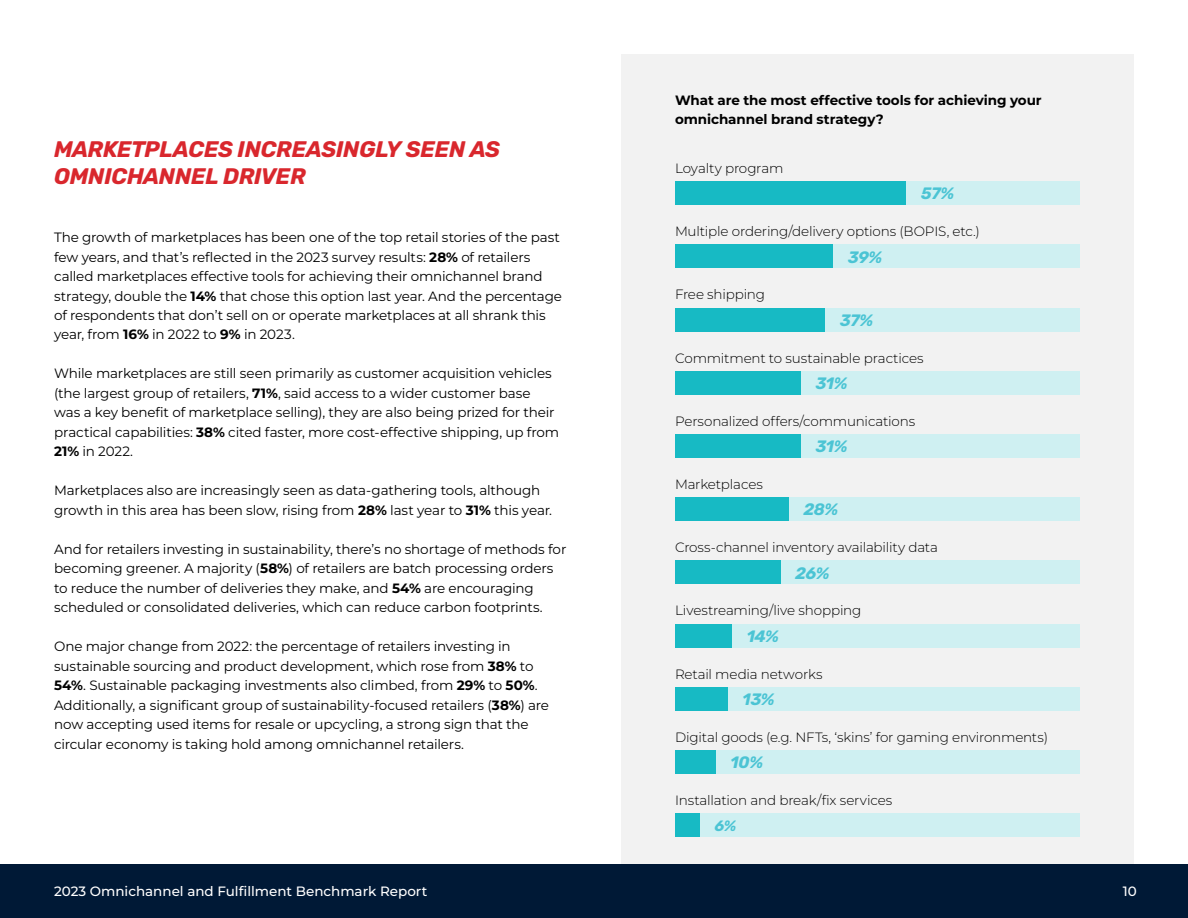
<style>
.page{position:relative;width:1188px;height:918px;background:#fff}
.page>*{position:absolute;margin:0;border:0;box-sizing:border-box;transform-origin:0 0}
.t1{font:italic 700 22.5px/27px "Rubik";letter-spacing:-.01em;color:#d9272d}
.t2{font:italic 700 16.5px "Rubik";letter-spacing:-.03em;color:#4bc4d4}
.t3{font:italic 700 15px "Rubik";color:#4bc4d4}
.t4{font:13.5px/19.5px "Montserrat";letter-spacing:-.01em;color:#000}
.t5{font:300 13.5px "Montserrat";letter-spacing:-.01em;color:#000}
.t6{font:700 13.5px/19.5px "Montserrat";letter-spacing:-.005em;color:#000}
.t7{font:500 13.5px "Montserrat";color:#fff}
.s1{font-weight:700}
</style>
<div class="page">
<div style="left:0;top:864px;width:1188px;height:54px;background:#001936"></div>
<div style="left:621px;top:54px;width:513px;height:810px;background:#f2f2f2"></div>
<div style="left:675px;top:182px;width:405px;height:23px;background:#cff0f2"></div>
<div style="left:675px;top:182px;width:231px;height:23px;background:#17bac4"></div>
<div style="left:675px;top:245px;width:405px;height:23px;background:#cff0f2"></div>
<div style="left:675px;top:245px;width:158px;height:23px;background:#17bac4"></div>
<div style="left:675px;top:308px;width:405px;height:23px;background:#cff0f2"></div>
<div style="left:675px;top:308px;width:150px;height:23px;background:#17bac4"></div>
<div style="left:675px;top:371px;width:405px;height:24px;background:#cff0f2"></div>
<div style="left:675px;top:371px;width:126px;height:24px;background:#17bac4"></div>
<div style="left:675px;top:434px;width:405px;height:24px;background:#cff0f2"></div>
<div style="left:675px;top:434px;width:126px;height:24px;background:#17bac4"></div>
<div style="left:675px;top:498px;width:405px;height:23px;background:#cff0f2"></div>
<div style="left:675px;top:498px;width:113px;height:23px;background:#17bac4"></div>
<div style="left:675px;top:561px;width:405px;height:23px;background:#cff0f2"></div>
<div style="left:675px;top:561px;width:105px;height:23px;background:#17bac4"></div>
<div style="left:675px;top:624px;width:405px;height:23px;background:#cff0f2"></div>
<div style="left:675px;top:624px;width:57px;height:23px;background:#17bac4"></div>
<div style="left:675px;top:687px;width:405px;height:24px;background:#cff0f2"></div>
<div style="left:675px;top:687px;width:53px;height:24px;background:#17bac4"></div>
<div style="left:675px;top:750px;width:405px;height:24px;background:#cff0f2"></div>
<div style="left:675px;top:750px;width:40px;height:24px;background:#17bac4"></div>
<div style="left:675px;top:814px;width:405px;height:23px;background:#cff0f2"></div>
<div style="left:675px;top:814px;width:24px;height:23px;background:#17bac4"></div>
<h1 class="t1" style="left:54px;top:137px;width:448px">MARKETPLACES INCREASINGLY SEEN AS<br>OMNICHANNEL DRIVER</h1>
<p class="t4" style="left:54px;top:227px;width:509px">The growth of marketplaces has been one of the top retail stories of the past few years, and that’s reflected in the 2023 survey results: <span class="s1">28%</span> of retailers called marketplaces effective tools for achieving their omnichannel brand strategy, double the <span class="s1">14%</span> that chose this option last year. And the percentage of respondents that don’t sell on or operate marketplaces at all shrank this year, from <span class="s1">16%</span> in 2022 to <span class="s1">9%</span> in 2023.</p>
<p class="t4" style="left:54px;top:364px;width:507px">While marketplaces are still seen primarily as customer acquisition vehicles (the largest group of retailers, <span class="s1">71%</span>, said access to a wider customer base was a key benefit of marketplace selling), they are also being prized for their practical capabilities: <span class="s1">38%</span> cited faster, more cost-effective shipping, up from <span class="s1">21%</span> in 2022.</p>
<p class="t4" style="left:54px;top:481px;width:500px">Marketplaces also are increasingly seen as data-gathering tools, although growth in this area has been slow, rising from <span class="s1">28%</span> last year to <span class="s1">31%</span> this year.</p>
<p class="t4" style="left:54px;top:539px;width:514px">And for retailers investing in sustainability, there’s no shortage of methods for becoming greener. A majority (<span class="s1">58%</span>) of retailers are batch processing orders to reduce the number of deliveries they make, and <span class="s1">54%</span> are encouraging scheduled or consolidated deliveries, which can reduce carbon footprints.</p>
<p class="t4" style="left:54px;top:637px;width:496px">One major change from 2022: the percentage of retailers investing in sustainable sourcing and product development, which rose from <span class="s1">38%</span> to <span class="s1">54%</span>. Sustainable packaging investments also climbed, from <span class="s1">29%</span> to <span class="s1">50%</span>.<br>Additionally, a significant group of sustainability-focused retailers (<span class="s1">38%</span>) are now accepting used items for resale or upcycling, a strong sign that the circular economy is taking hold among omnichannel retailers.</p>
<p class="t6" style="left:675px;top:90px;width:368px">What are the most effective tools for achieving your omnichannel brand strategy?</p>
<p class="t5" style="left:675px;top:159px;width:110px">Loyalty program</p>
<p class="t2" style="left:921px;top:185px;width:35px">57%</p>
<p class="t5" style="left:675px;top:222px;width:306px">Multiple ordering/delivery options (BOPIS, etc.)</p>
<p class="t5" style="left:675px;top:286px;width:92px">Free shipping</p>
<p class="t2" style="left:848px;top:248px;width:36px">39%</p>
<p class="t2" style="left:840px;top:311px;width:35px">37%</p>
<p class="t5" style="left:675px;top:349px;width:250px">Commitment to sustainable practices</p>
<p class="t2" style="left:815px;top:374px;width:34px">31%</p>
<p class="t5" style="left:675px;top:412px;width:242px">Personalized offers/communications</p>
<p class="t5" style="left:675px;top:475px;width:89px">Marketplaces</p>
<p class="t2" style="left:815px;top:437px;width:34px">31%</p>
<p class="t2" style="left:803px;top:501px;width:37px">28%</p>
<p class="t5" style="left:675px;top:538px;width:265px">Cross-channel inventory availability data</p>
<p class="t2" style="left:795px;top:564px;width:36px">26%</p>
<p class="t5" style="left:675px;top:602px;width:188px">Livestreaming/live shopping</p>
<p class="t2" style="left:747px;top:627px;width:34px">14%</p>
<p class="t5" style="left:675px;top:665px;width:149px">Retail media networks</p>
<p class="t2" style="left:743px;top:690px;width:34px">13%</p>
<p class="t5" style="left:675px;top:728px;width:375px">Digital goods (e.g. NFTs, ‘skins’ for gaming environments)</p>
<p class="t2" style="left:730px;top:754px;width:34px">10%</p>
<p class="t5" style="left:675px;top:791px;width:219px">Installation and break/fix services</p>
<p class="t3" style="left:714px;top:817px;width:23px">6%</p>
<p class="t7" style="left:54px;top:883px;width:375px">2023 Omnichannel and Fulfillment Benchmark Report</p>
<p class="t7" style="left:1123px;top:883px;width:15px">10</p>
</div>
